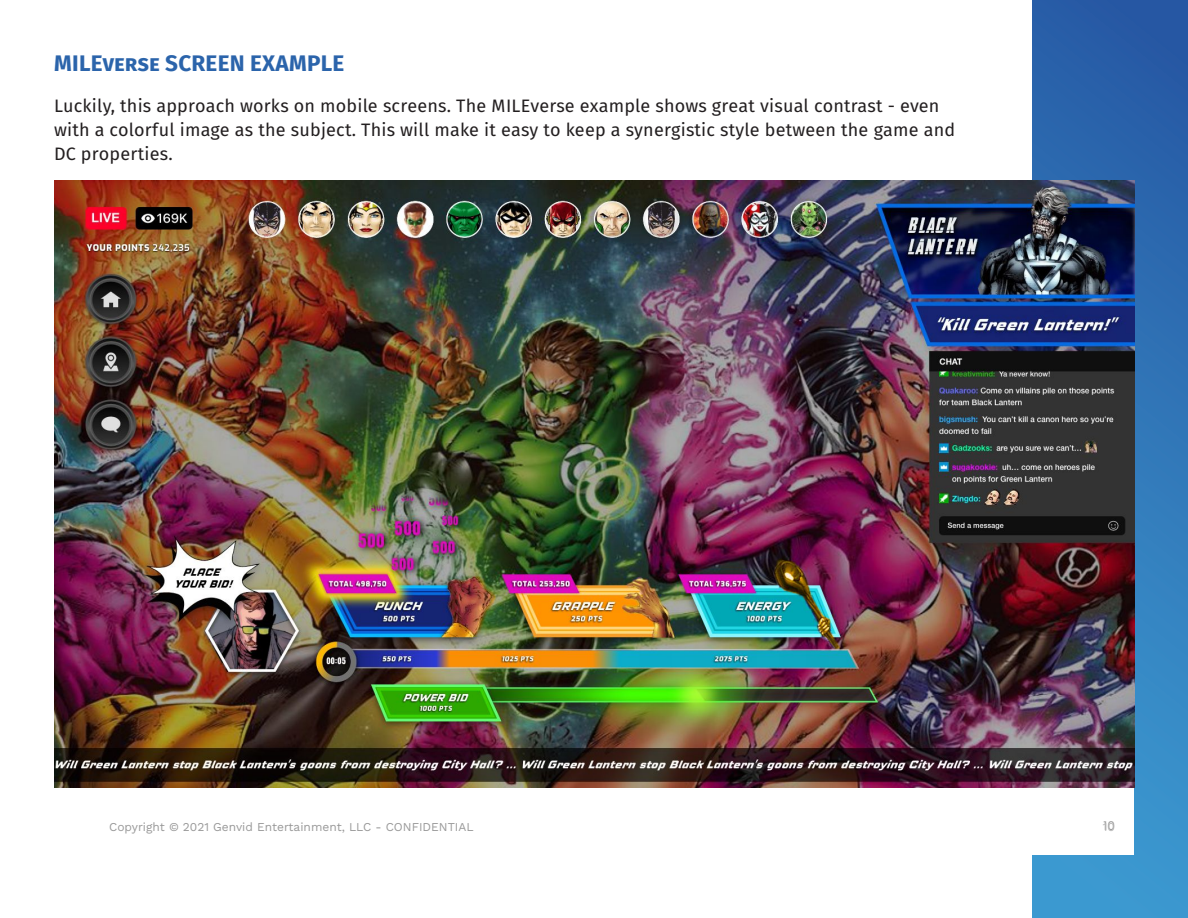
<style>
.page{position:relative;width:1188px;height:918px;background:#fff}
.page>*{position:absolute;margin:0;border:0;box-sizing:border-box;transform-origin:0 0}
.t1{font:700 22.5px "Fira Sans";letter-spacing:.01em;color:#2b64ab}
.t2{font:18px/24px "Fira Sans";letter-spacing:.01em;color:#231f20}
.t3{font:12px "Work Sans";color:#999}
.t4{font:12px "Poppins";color:#999}
</style>
<div class="page">
<div style="left:1032px;top:0;width:156px;height:918px;background:linear-gradient(to bottom,#2657a1,#3d98cd)"></div>
<div style="left:54px;top:180px;width:1080px;height:675px;background:#fff"></div>
<img style="left:54px;top:180px;width:1080px;height:608px">
<p class="t1" style="left:54px;top:47px;width:292px">MILEverse SCREEN EXAMPLE</p>
<p class="t2" style="left:54px;top:94px;width:903px">Luckily, this approach works on mobile screens. The MILEverse example shows great visual contrast - even with a colorful image as the subject. This will make it easy to keep a synergistic style between the game and<br>DC properties.</p>
<p class="t3" style="left:109px;top:818px;width:366px">Copyright © 2021 Genvid Entertainment, LLC - CONFIDENTIAL</p>
<p class="t4" style="left:1104px;top:819px;width:13px">10</p>
</div>
